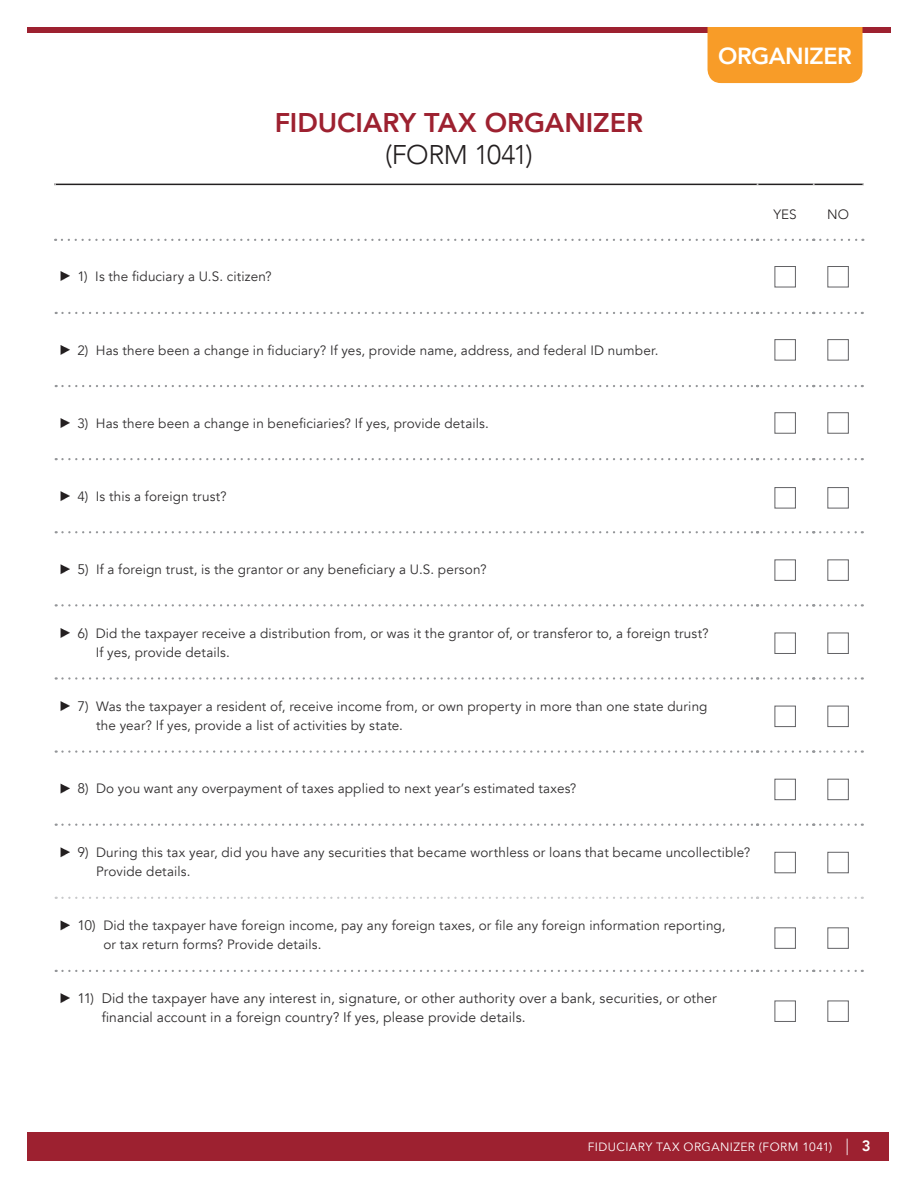
<style>
.page{position:relative;width:918px;height:1188px;background:#fff}
.page>*{position:absolute;margin:0;border:0;box-sizing:border-box;transform-origin:0 0}
.t1{font:800 27px "Avenir LT Com";color:#9d2130}
.t2{font:300 27px "Avenir LT Com";letter-spacing:-.015em;color:#231f20}
.t3{font:800 23.25px "Avenir LT Com";letter-spacing:-.015em;color:#fff}
.t4{font:13.8px/19.5px "Avenir LT Com";letter-spacing:.01em;color:#312f30}
.t5{font:13.5px/18.8px "Avenir LT Com";letter-spacing:.01em;color:#312f30}
.t6{font:300 13.5px "Avenir LT Com";color:#231f20}
.t7{font:12px "Avenir LT Com";letter-spacing:.04em;color:#fff}
.s1{font-size:13.8px}
.s2{font-size:13.5px}
.s3{font-weight:300;font-size:16.5px}
.s4{font-weight:800;font-size:15px}
</style>
<div class="page">
<div style="left:27px;top:1132px;width:862px;height:29px;background:#9d2130"></div>
<div style="left:27px;top:27px;width:864px;height:6px;background:#9d2130"></div>
<hr style="left:54px;top:184px;width:810px;height:1px;background:#231f20">
<div style="left:708px;top:27px;width:154px;height:56px;background:#f89c28"></div>
<svg style="left:56px;top:312px;width:702px;height:2px"></svg>
<svg style="left:764px;top:312px;width:50px;height:2px"></svg>
<svg style="left:820px;top:312px;width:43px;height:2px"></svg>
<svg style="left:56px;top:458px;width:702px;height:2px"></svg>
<svg style="left:764px;top:458px;width:50px;height:2px"></svg>
<svg style="left:820px;top:458px;width:43px;height:2px"></svg>
<svg style="left:56px;top:385px;width:702px;height:2px"></svg>
<svg style="left:764px;top:385px;width:50px;height:2px"></svg>
<svg style="left:820px;top:385px;width:43px;height:2px"></svg>
<svg style="left:56px;top:531px;width:702px;height:2px"></svg>
<svg style="left:764px;top:531px;width:50px;height:2px"></svg>
<svg style="left:820px;top:531px;width:43px;height:2px"></svg>
<svg style="left:56px;top:604px;width:702px;height:2px"></svg>
<svg style="left:764px;top:604px;width:50px;height:2px"></svg>
<svg style="left:820px;top:604px;width:43px;height:2px"></svg>
<svg style="left:56px;top:677px;width:702px;height:3px"></svg>
<svg style="left:764px;top:677px;width:50px;height:3px"></svg>
<svg style="left:820px;top:677px;width:43px;height:3px"></svg>
<svg style="left:56px;top:750px;width:702px;height:3px"></svg>
<svg style="left:764px;top:750px;width:50px;height:3px"></svg>
<svg style="left:820px;top:750px;width:43px;height:3px"></svg>
<svg style="left:56px;top:824px;width:702px;height:2px"></svg>
<svg style="left:764px;top:824px;width:50px;height:2px"></svg>
<svg style="left:820px;top:824px;width:43px;height:2px"></svg>
<svg style="left:56px;top:897px;width:702px;height:2px"></svg>
<svg style="left:764px;top:897px;width:50px;height:2px"></svg>
<svg style="left:820px;top:897px;width:43px;height:2px"></svg>
<svg style="left:56px;top:970px;width:702px;height:2px"></svg>
<svg style="left:764px;top:970px;width:50px;height:2px"></svg>
<svg style="left:820px;top:970px;width:43px;height:2px"></svg>
<svg style="left:62px;top:184px;width:696px;height:57px"></svg>
<svg style="left:764px;top:184px;width:50px;height:57px"></svg>
<svg style="left:820px;top:184px;width:44px;height:57px"></svg>
<svg style="left:61px;top:271px;width:9px;height:10px"></svg>
<div style="left:775px;top:266px;width:21px;height:21px;border:1px solid #636366"></div>
<div style="left:827px;top:266px;width:22px;height:21px;border:1px solid #636366"></div>
<svg style="left:61px;top:345px;width:9px;height:10px"></svg>
<div style="left:775px;top:339px;width:21px;height:22px;border:1px solid #636366"></div>
<div style="left:827px;top:339px;width:22px;height:22px;border:1px solid #636366"></div>
<svg style="left:61px;top:418px;width:9px;height:10px"></svg>
<div style="left:775px;top:412px;width:21px;height:22px;border:1px solid #636366"></div>
<div style="left:827px;top:412px;width:22px;height:22px;border:1px solid #636366"></div>
<svg style="left:61px;top:491px;width:9px;height:10px"></svg>
<div style="left:775px;top:487px;width:21px;height:21px;border:1px solid #636366"></div>
<div style="left:827px;top:487px;width:22px;height:21px;border:1px solid #636366"></div>
<svg style="left:61px;top:564px;width:9px;height:10px"></svg>
<div style="left:775px;top:559px;width:21px;height:22px;border:1px solid #636366"></div>
<div style="left:827px;top:559px;width:22px;height:22px;border:1px solid #636366"></div>
<svg style="left:61px;top:628px;width:9px;height:10px"></svg>
<div style="left:775px;top:633px;width:21px;height:21px;border:1px solid #636366"></div>
<div style="left:827px;top:633px;width:22px;height:21px;border:1px solid #636366"></div>
<svg style="left:61px;top:701px;width:9px;height:10px"></svg>
<div style="left:775px;top:706px;width:21px;height:21px;border:1px solid #636366"></div>
<div style="left:827px;top:706px;width:22px;height:21px;border:1px solid #636366"></div>
<svg style="left:61px;top:784px;width:9px;height:9px"></svg>
<div style="left:775px;top:779px;width:21px;height:21px;border:1px solid #636366"></div>
<div style="left:827px;top:779px;width:22px;height:21px;border:1px solid #636366"></div>
<svg style="left:61px;top:847px;width:9px;height:10px"></svg>
<div style="left:775px;top:852px;width:21px;height:21px;border:1px solid #636366"></div>
<div style="left:827px;top:852px;width:22px;height:21px;border:1px solid #636366"></div>
<svg style="left:61px;top:920px;width:9px;height:10px"></svg>
<div style="left:775px;top:927px;width:21px;height:22px;border:1px solid #636366"></div>
<div style="left:827px;top:927px;width:22px;height:22px;border:1px solid #636366"></div>
<svg style="left:61px;top:993px;width:9px;height:10px"></svg>
<div style="left:775px;top:1001px;width:21px;height:21px;border:1px solid #636366"></div>
<div style="left:827px;top:1001px;width:22px;height:21px;border:1px solid #636366"></div>
<h1 class="t1" style="left:275px;top:106px;width:370px">FIDUCIARY TAX ORGANIZER</h1>
<h1 class="t2" style="left:385px;top:139px;width:149px">(FORM 1041)</h1>
<p class="t5" style="left:77px;top:267px;width:196px">1) Is the fiduciary a U.S. citizen?</p>
<h2 class="t3" style="left:718px;top:42px;width:135px">ORGANIZER</h2>
<p class="t6" style="left:774px;top:206px;width:25px">YES</p>
<p class="t6" style="left:827px;top:206px;width:23px">NO</p>
<p class="t5" style="left:77px;top:341px;width:583px">2) Has there been a change in fiduciary? If yes, provide name, address, and federal ID number.</p>
<p class="t5" style="left:77px;top:414px;width:413px">3) Has there been a change in beneficiaries? If yes, provide details.</p>
<p class="t5" style="left:77px;top:487px;width:151px">4) Is this a foreign trust?</p>
<p class="t5" style="left:77px;top:560px;width:411px"><span class="s1">5</span>) If a foreign trust, is the grantor or any beneficiary a U.S. person?</p>
<p class="t5" style="left:96px;top:624px;width:614px;text-indent:-18px"><span class="s1">6</span>) Did the taxpayer receive a distribution from, or was it the grantor of, or transferor to, a foreign trust?<br>If yes, provide details.</p>
<p class="t5" style="left:96px;top:697px;width:613px;text-indent:-19px"><span class="s1">7</span>) Was the taxpayer a resident of, receive income from, or own property in more than one state during the year? If yes, provide a list of activities by state.</p>
<p class="t5" style="left:77px;top:780px;width:501px"><span class="s1">8</span>) Do you want any overpayment of taxes applied to next year’s estimated taxes?</p>
<p class="t5" style="left:96px;top:843px;width:656px;text-indent:-19px"><span class="s1">9</span>) During this tax year, did you have any securities that became worthless or loans that became uncollectible?<br>Provide details.</p>
<p class="t5" style="left:103px;top:916px;width:624px;text-indent:-26px"><span class="s1">10</span>) Did the taxpayer have foreign income, pay any foreign taxes, or file any foreign information reporting, or tax return forms? Provide details.</p>
<p class="t4" style="left:102px;top:989px;width:617px;text-indent:-24px">11<span class="s2">)</span> Did the taxpayer have any interest in, signature, or other authority over a bank, securities, or other financial account in a foreign country? If yes, please provide details.</p>
<p class="t7" style="left:588px;top:1140px;width:284px">FIDUCIARY TAX ORGANIZER (FORM 1041) <span class="s3">|</span> <span class="s4">3</span></p>
</div>
